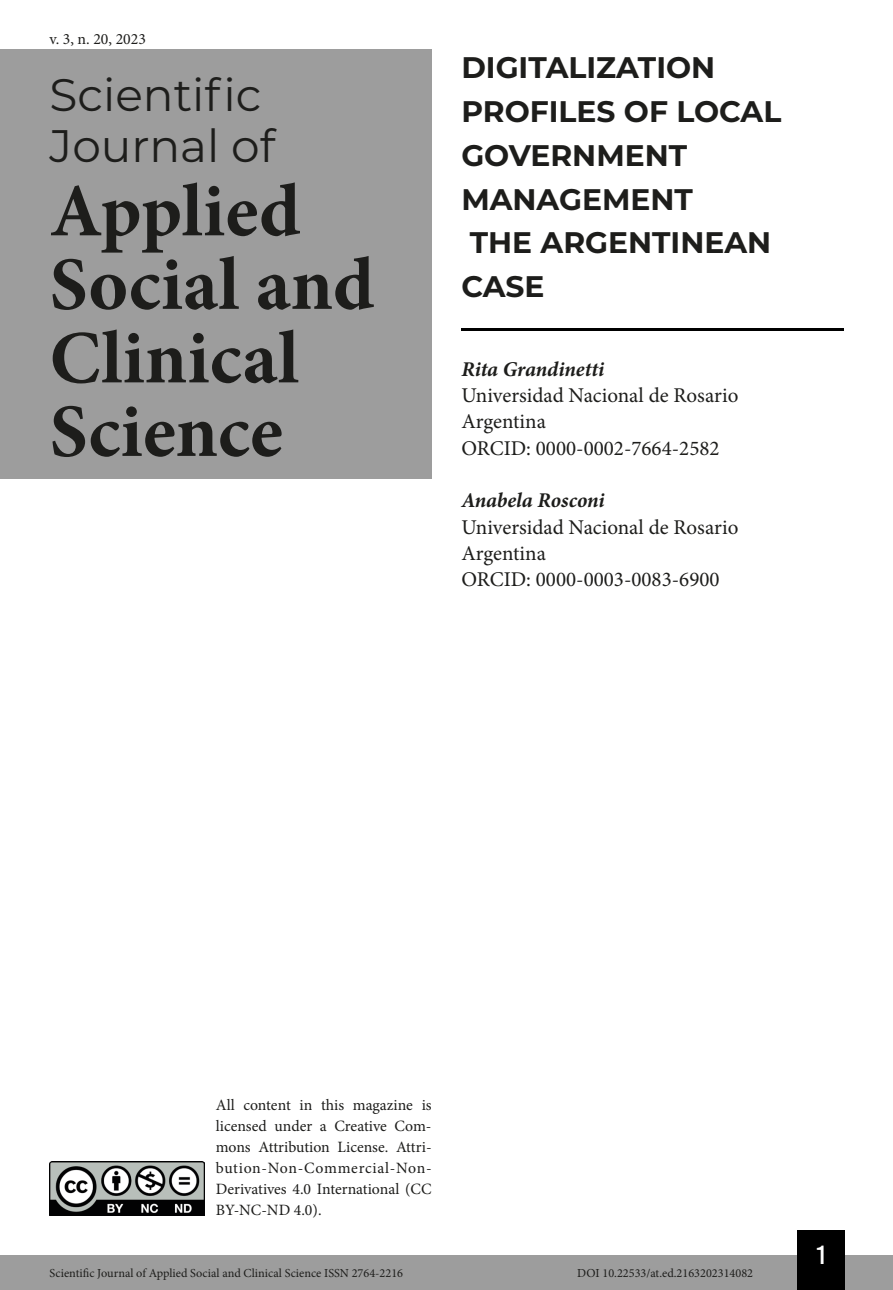
<style>
.page{position:relative;width:893px;height:1290px;background:#fff}
.page>*{position:absolute;margin:0;border:0;box-sizing:border-box;transform-origin:0 0}
.t1{font:700 75.25px/73.5px "Minion Pro";color:#1d1d1b}
.t2{font:45.5px/50.8px "Montserrat";color:#1d1d1b}
.t3{font:700 29.75px/43.8px "Montserrat";color:#1d1d1b}
.t4{font:26.25px "Bebas Kai";color:#fff}
.t5{font:21px/26.2px "Minion Pro";color:#1d1d1b}
.t6{font:italic 700 21px "Minion Pro";letter-spacing:-.005em;color:#1d1d1b}
.t7{font:15.75px/21px "Minion Pro";color:#1d1d1b;text-align:justify}
.t8{font:12.25px "Minion Pro";color:#1d1d1b}
</style>
<div class="page">
<div style="left:0;top:1255px;width:893px;height:35px;background:#9d9d9d"></div>
<div style="left:797px;top:1230px;width:48px;height:60px;background:#000"></div>
<img style="left:50px;top:1161px;width:154px;height:54px">
<div style="left:0;top:50px;width:432px;height:429px;background:#9d9d9d"></div>
<hr style="left:461px;top:329px;width:382px;height:2px;background:#000">
<p class="t7" style="left:50px;top:28px;width:98px">v. 3, n. 20, 2023</p>
<h2 class="t2" style="left:50px;top:68px;width:227px">Scientific<br>Journal of</h2>
<h1 class="t1" style="left:50px;top:174px;width:326px">Applied<br>Social and<br>Clinical<br>Science</h1>
<h3 class="t3" style="left:461px;top:44px;width:321px">DIGITALIZATION<br>PROFILES OF LOCAL<br>GOVERNMENT<br>MANAGEMENT<br>THE ARGENTINEAN<br>CASE</h3>
<h3 class="t6" style="left:461px;top:354px;width:145px">Rita Grandinetti</h3>
<h3 class="t5" style="left:461px;top:382px;width:279px">Universidad Nacional de Rosario<br>Argentina<br>ORCID: 0000-0002-7664-2582</h3>
<h3 class="t6" style="left:461px;top:485px;width:145px">Anabela Rosconi</h3>
<h3 class="t5" style="left:461px;top:514px;width:279px">Universidad Nacional de Rosario<br>Argentina<br>ORCID: 0000-0003-0083-6900</h3>
<p class="t7" style="left:216px;top:1095px;width:217px">All content in this magazine is licensed under a Creative Com&shy;mons Attribution License. Attri&shy;bution-Non-Commercial-Non-Derivatives 4.0 International (CC BY-NC-ND 4.0).</p>
<p class="t8" style="left:50px;top:1265px;width:355px">Scientific Journal of Applied Social and Clinical Science ISSN 2764-2216</p>
<p class="t8" style="left:577px;top:1265px;width:177px">DOI 10.22533/at.ed.2163202314082</p>
<h3 class="t4" style="left:817px;top:1241px;width:10px">1</h3>
</div>
